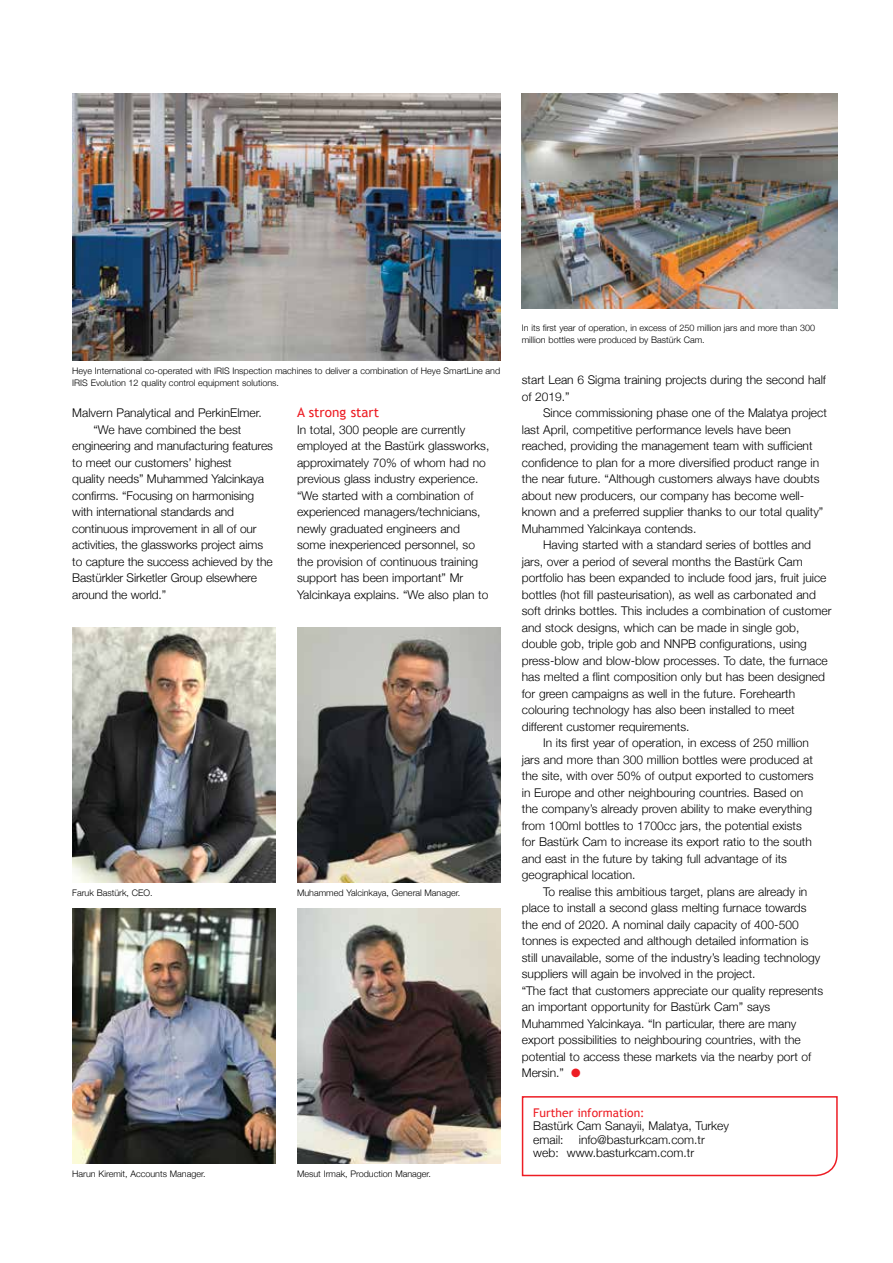
<style>
.page{position:relative;width:893px;height:1263px;background:#fff}
.page>*{position:absolute;margin:0;border:0;box-sizing:border-box;transform-origin:0 0}
.t1{font:13.5px "Trebuchet MS";color:#ed1d24}
.t2{font:300 12px/16.5px "Helvetica Neue";color:#000}
.t3{font:12px "Trebuchet MS";color:#ed1d24}
.t4{font:300 9px/12px "Helvetica Neue";color:#000}
.s1{color:#ed1d24}
</style>
<div class="page">
<svg style="left:521px;top:1096px;width:317px;height:81px"></svg>
<img style="left:522px;top:94px;width:316px;height:215px">
<img style="left:297px;top:628px;width:204px;height:255px">
<img style="left:72px;top:908px;width:204px;height:255px">
<img style="left:72px;top:628px;width:204px;height:255px">
<img style="left:297px;top:908px;width:204px;height:255px">
<img style="left:72px;top:94px;width:429px;height:267px">
<p class="t4" style="left:72px;top:364px;width:429px">Heye International co-operated with IRIS Inspection machines to deliver a combination of Heye SmartLine and<br>IRIS Evolution 12 quality control equipment solutions.</p>
<p class="t2" style="left:72px;top:404px;width:191px">Malvern Panalytical and PerkinElmer.</p>
<p class="t2" style="left:94px;top:420px;width:149px">“We have combined the best</p>
<p class="t2" style="left:72px;top:437px;width:202px">engineering and manufacturing features</p>
<p class="t2" style="left:72px;top:453px;width:161px">to meet our customers’ highest</p>
<p class="t2" style="left:72px;top:470px;width:193px">quality needs” Muhammed Yalcinkaya</p>
<p class="t2" style="left:72px;top:486px;width:183px">confirms. “Focusing on harmonising</p>
<p class="t2" style="left:72px;top:503px;width:163px">with international standards and</p>
<p class="t2" style="left:72px;top:519px;width:186px">continuous improvement in all of our</p>
<p class="t2" style="left:72px;top:536px;width:192px">activities, the glassworks project aims</p>
<p class="t2" style="left:72px;top:552px;width:202px">to capture the success achieved by the</p>
<p class="t2" style="left:72px;top:569px;width:186px">Bastürkler Sirketler Group elsewhere</p>
<p class="t2" style="left:72px;top:585px;width:95px">around the world.”</p>
<p class="t1" style="left:297px;top:404px;width:84px">A strong start</p>
<p class="t2" style="left:297px;top:420px;width:194px">In total, 300 people are currently employed at the Bastürk glassworks, approximately 70% of whom had no previous glass industry experience. “We started with a combination of experienced managers/technicians, newly graduated engineers and some inexperienced personnel, so the provision of continuous training support has been important” Mr Yalcinkaya explains. “We also plan to</p>
<p class="t4" style="left:72px;top:886px;width:82px">Faruk Bastürk, CEO.</p>
<p class="t4" style="left:297px;top:886px;width:165px">Muhammed Yalcinkaya, General Manager.</p>
<p class="t4" style="left:72px;top:1167px;width:135px">Harun Kiremit, Accounts Manager.</p>
<p class="t4" style="left:297px;top:1167px;width:136px">Mesut Irmak, Production Manager.</p>
<p class="t4" style="left:522px;top:321px;width:295px">In its first year of operation, in excess of 250 million jars and more than 300 million bottles were produced by Bastürk Cam.</p>
<p class="t2" style="left:522px;top:371px;width:306px">start Lean 6 Sigma training projects during the second half of 2019.”</p>
<p class="t2" style="left:522px;top:404px;width:307px;text-indent:21px">Since commissioning phase one of the Malatya project last April, competitive performance levels have been reached, providing the management team with sufficient confidence to plan for a more diversified product range in the near future. “Although customers always have doubts about new producers, our company has become well&shy;known and a preferred supplier thanks to our total quality” Muhammed Yalcinkaya contends.</p>
<p class="t2" style="left:543px;top:536px;width:270px">Having started with a standard series of bottles and</p>
<p class="t2" style="left:522px;top:552px;width:282px">jars, over a period of several months the Bastürk Cam</p>
<p class="t2" style="left:522px;top:569px;width:306px">portfolio has been expanded to include food jars, fruit juice</p>
<p class="t2" style="left:522px;top:585px;width:296px">bottles (hot fill pasteurisation), as well as carbonated and</p>
<p class="t2" style="left:522px;top:602px;width:311px">soft drinks bottles. This includes a combination of customer</p>
<p class="t2" style="left:522px;top:618px;width:279px">and stock designs, which can be made in single gob,</p>
<p class="t2" style="left:522px;top:635px;width:287px">double gob, triple gob and NNPB configurations, using</p>
<p class="t2" style="left:522px;top:651px;width:307px">press-blow and blow-blow processes. To date, the furnace</p>
<p class="t2" style="left:522px;top:668px;width:305px">has melted a flint composition only but has been designed</p>
<p class="t2" style="left:522px;top:684px;width:275px">for green campaigns as well in the future. Forehearth</p>
<p class="t2" style="left:522px;top:701px;width:274px">colouring technology has also been installed to meet</p>
<p class="t2" style="left:522px;top:717px;width:169px">different customer requirements.</p>
<p class="t2" style="left:543px;top:734px;width:267px">In its first year of operation, in excess of 250 million</p>
<p class="t2" style="left:522px;top:750px;width:293px">jars and more than 300 million bottles were produced at</p>
<p class="t2" style="left:522px;top:767px;width:293px">the site, with over 50% of output exported to customers</p>
<p class="t2" style="left:522px;top:783px;width:283px">in Europe and other neighbouring countries. Based on</p>
<p class="t2" style="left:522px;top:800px;width:292px">the company’s already proven ability to make everything</p>
<p class="t2" style="left:522px;top:816px;width:282px">from 100ml bottles to 1700cc jars, the potential exists</p>
<p class="t2" style="left:522px;top:833px;width:292px">for Bastürk Cam to increase its export ratio to the south</p>
<p class="t2" style="left:522px;top:849px;width:267px">and east in the future by taking full advantage of its</p>
<p class="t2" style="left:522px;top:866px;width:115px">geographical location.</p>
<p class="t2" style="left:543px;top:882px;width:266px">To realise this ambitious target, plans are already in</p>
<p class="t2" style="left:522px;top:899px;width:286px">place to install a second glass melting furnace towards</p>
<p class="t2" style="left:522px;top:915px;width:278px">the end of 2020. A nominal daily capacity of 400-500</p>
<p class="t2" style="left:522px;top:932px;width:288px">tonnes is expected and although detailed information is</p>
<p class="t2" style="left:522px;top:948px;width:300px">still unavailable, some of the industry’s leading technology</p>
<p class="t2" style="left:522px;top:965px;width:235px">suppliers will again be involved in the project.</p>
<p class="t2" style="left:522px;top:981px;width:303px">“The fact that customers appreciate our quality represents</p>
<p class="t2" style="left:522px;top:998px;width:250px">an important opportunity for Bastürk Cam” says</p>
<p class="t2" style="left:522px;top:1014px;width:276px">Muhammed Yalcinkaya. “In particular, there are many</p>
<p class="t2" style="left:522px;top:1031px;width:280px">export possibilities to neighbouring countries, with the</p>
<p class="t2" style="left:522px;top:1047px;width:291px">potential to access these markets via the nearby port of</p>
<p class="t2" style="left:522px;top:1064px;width:60px">Mersin.” <span class="s1">●</span></p>
<p class="t3" style="left:533px;top:1106px;width:113px">Further information:</p>
<p class="t2" style="left:533px;top:1118px;width:197px;line-height:13.5px">Bastürk Cam Sanayii, Malatya, Turkey email:</p>
<p class="t2" style="left:533px;top:1132px;width:173px;line-height:13.5px;text-indent:45px">info@basturkcam.com.tr web: www.basturkcam.com.tr</p>
</div>
